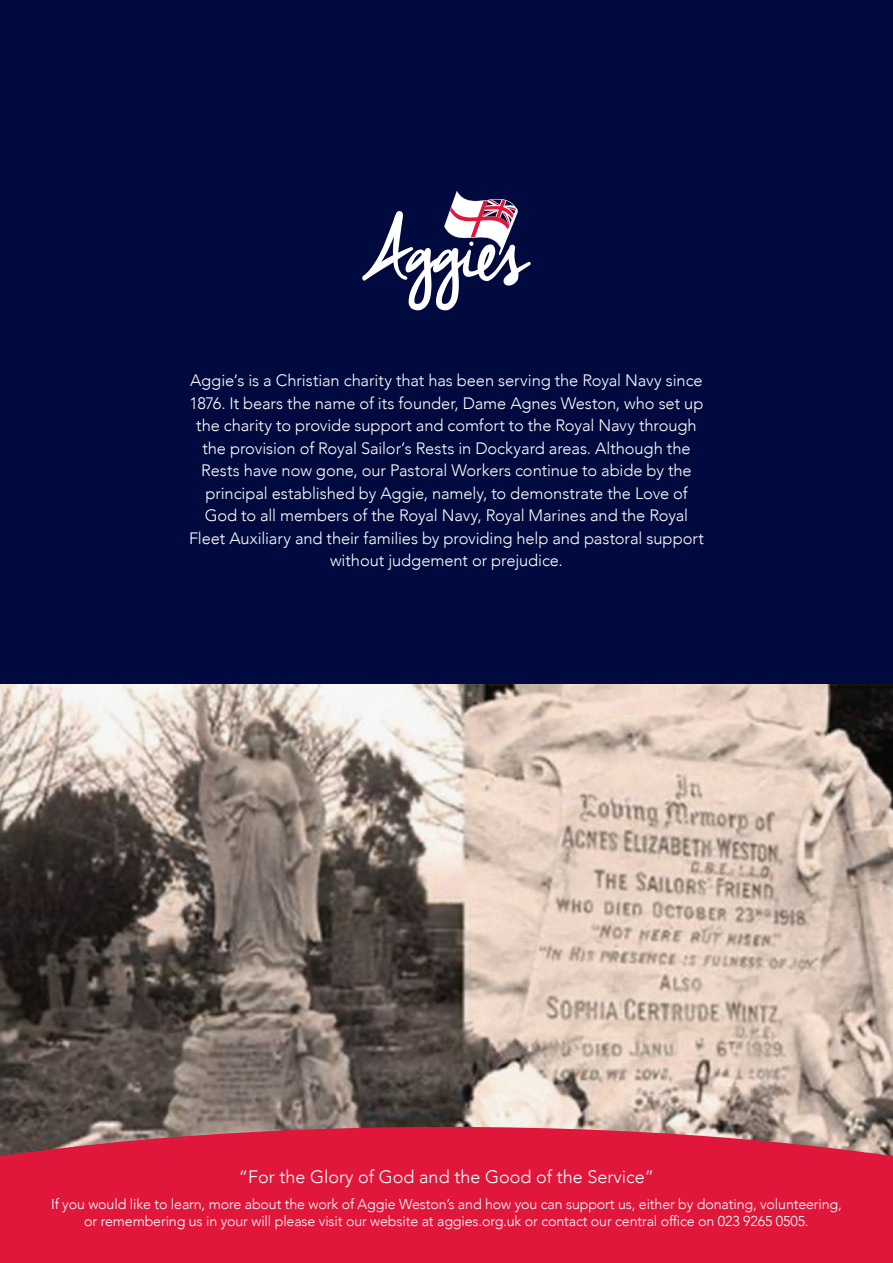
<style>
.page{position:relative;width:893px;height:1263px;background:#000a3e}
.page>*{position:absolute;margin:0;border:0;box-sizing:border-box;transform-origin:0 0}
.Standfirst{font:300 18px "Avenir";color:#fff}
.Body{font:300 16.5px/22.5px "Avenir";letter-spacing:-.005em;color:#fff;text-align:center}
.Body-2{font:300 14.25px/17.1px "Avenir";letter-spacing:-.01em;color:#fff;text-align:center}
</style>
<div class="page">
<svg style="left:362px;top:191px;width:169px;height:119px"></svg>
<img style="left:0;top:684px;width:893px;height:443px">
<svg style="left:0;top:1127px;width:893px;height:136px;background:#da1e3f"></svg>
<p class="Body" style="left:189px;top:370px;width:516px">Aggie’s is a Christian charity that has been serving the Royal Navy since 1876. It bears the name of its founder, Dame Agnes Weston, who set up the charity to provide support and comfort to the Royal Navy through the provision of Royal Sailor’s Rests in Dockyard areas. Although the Rests have now gone, our Pastoral Workers continue to abide by the principal established by Aggie, namely, to demonstrate the Love of God to all members of the Royal Navy, Royal Marines and the Royal Fleet Auxiliary and their families by providing help and pastoral support without judgement or prejudice.</p>
<p class="Standfirst" style="left:239px;top:1166px;width:417px">“For the Glory of God and the Good of the Service”</p>
<p class="Body-2" style="left:51px;top:1195px;width:792px">If you would like to learn, more about the work of Aggie Weston’s and how you can support us, either by donating, volunteering, or remembering us in your will please visit our website at aggies.org.uk or contact our central office on 023 9265 0505.</p>
</div>
